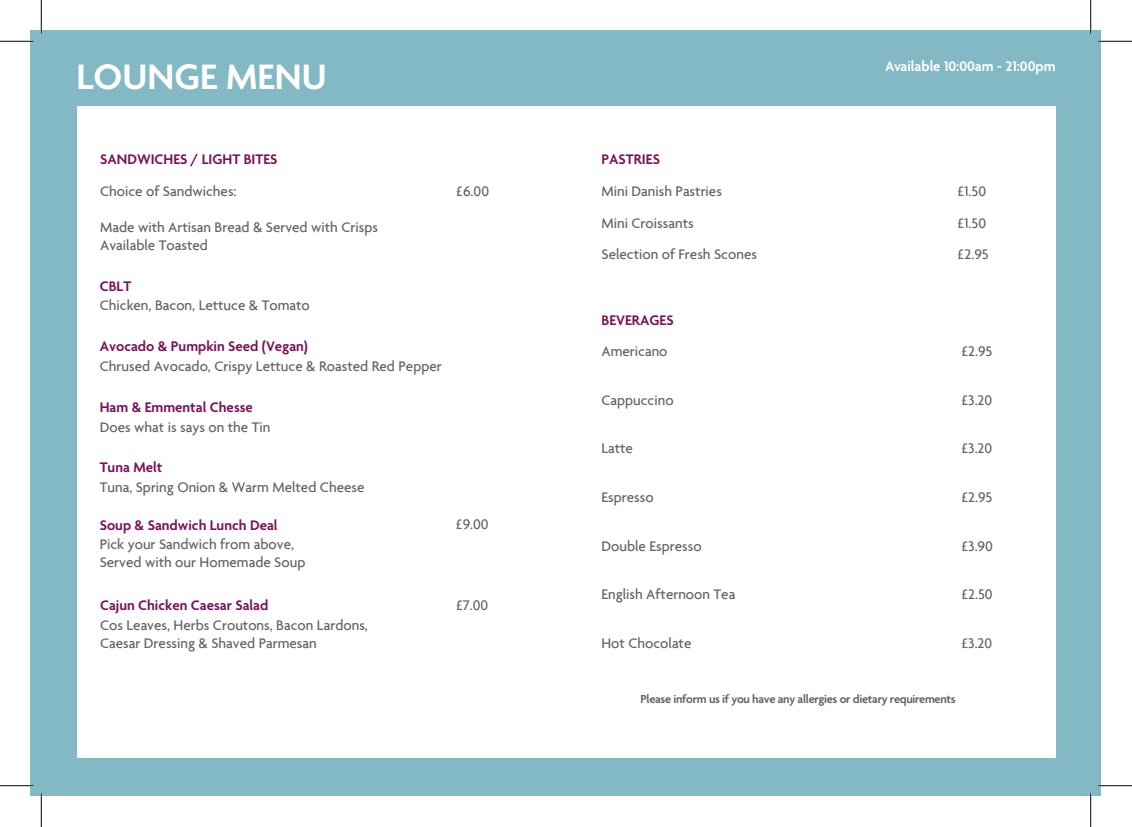
<style>
.page{position:relative;width:1132px;height:827px;background:#fff}
.page>*{position:absolute;margin:0;border:0;box-sizing:border-box;transform-origin:0 0}
.t1{font:600 38.25px "Agenda";color:#fff}
.t2{font:500 15px/18px "Agenda";color:#636366}
.t3{font:600 15px "Agenda";color:#7c1158}
.t4{font:600 15px "Agenda";color:#fff}
.t5{font:600 12.5px "Agenda";letter-spacing:-.025em;color:#636366}
</style>
<div class="page">
<div style="left:31px;top:31px;width:1070px;height:765px;background:#83b9c4"></div>
<div style="left:77px;top:106px;width:978px;height:651px;background:#fff"></div>
<hr style="left:0;top:40px;width:34px;height:2px;background:#fff">
<hr style="left:1098px;top:40px;width:33px;height:2px;background:#fff">
<hr style="left:40px;top:0;width:2px;height:34px;background:#fff">
<hr style="left:40px;top:793px;width:2px;height:34px;background:#fff">
<hr style="left:1089px;top:0;width:2px;height:34px;background:#fff">
<hr style="left:1089px;top:793px;width:2px;height:34px;background:#fff">
<hr style="left:0;top:41px;width:34px;height:1px;background:#000">
<hr style="left:1098px;top:41px;width:33px;height:1px;background:#000">
<hr style="left:0;top:785px;width:34px;height:1px;background:#000">
<hr style="left:1098px;top:785px;width:33px;height:1px;background:#000">
<hr style="left:41px;top:0;width:1px;height:34px;background:#000">
<hr style="left:41px;top:793px;width:1px;height:34px;background:#000">
<hr style="left:1090px;top:0;width:1px;height:34px;background:#000">
<hr style="left:1090px;top:793px;width:1px;height:34px;background:#000">
<h1 class="t1" style="left:76px;top:56px;width:252px">LOUNGE MENU</h1>
<p class="t3" style="left:100px;top:151px;width:179px">SANDWICHES / LIGHT BITES</p>
<p class="t2" style="left:100px;top:182px;width:138px">Choice of Sandwiches:</p>
<p class="t2" style="left:100px;top:218px;width:279px">Made with Artisan Bread &amp; Served with Crisps<br>Available Toasted</p>
<p class="t3" style="left:100px;top:278px;width:33px">CBLT</p>
<p class="t2" style="left:100px;top:296px;width:212px">Chicken, Bacon, Lettuce &amp; Tomato</p>
<p class="t3" style="left:100px;top:338px;width:210px">Avocado &amp; Pumpkin Seed (Vegan)</p>
<p class="t2" style="left:100px;top:357px;width:343px">Chrused Avocado, Crispy Lettuce &amp; Roasted Red Pepper</p>
<p class="t3" style="left:100px;top:399px;width:155px">Ham &amp; Emmental Chesse</p>
<p class="t2" style="left:100px;top:417px;width:172px">Does what is says on the Tin</p>
<p class="t3" style="left:100px;top:459px;width:64px">Tuna Melt</p>
<p class="t2" style="left:100px;top:477px;width:266px">Tuna, Spring Onion &amp; Warm Melted Cheese</p>
<p class="t3" style="left:100px;top:517px;width:179px">Soup &amp; Sandwich Lunch Deal</p>
<p class="t2" style="left:100px;top:535px;width:207px">Pick your Sandwich from above,<br>Served with our Homemade Soup</p>
<p class="t3" style="left:100px;top:597px;width:170px">Cajun Chicken Caesar Salad</p>
<p class="t2" style="left:100px;top:615px;width:269px">Cos Leaves, Herbs Croutons, Bacon Lardons,<br>Caesar Dressing &amp; Shaved Parmesan</p>
<p class="t2" style="left:456px;top:182px;width:34px">£6.00</p>
<p class="t2" style="left:456px;top:515px;width:34px">£9.00</p>
<p class="t2" style="left:456px;top:595px;width:33px">£7.00</p>
<p class="t3" style="left:601px;top:151px;width:60px">PASTRIES</p>
<p class="t4" style="left:885px;top:58px;width:172px">Available 10:00am - 21:00pm</p>
<p class="t2" style="left:601px;top:182px;width:122px">Mini Danish Pastries</p>
<p class="t2" style="left:957px;top:182px;width:30px">£1.50</p>
<p class="t2" style="left:601px;top:213px;width:94px">Mini Croissants</p>
<p class="t2" style="left:957px;top:213px;width:30px">£1.50</p>
<p class="t2" style="left:601px;top:245px;width:157px">Selection of Fresh Scones</p>
<p class="t2" style="left:957px;top:245px;width:32px">£2.95</p>
<p class="t3" style="left:601px;top:312px;width:74px">BEVERAGES</p>
<p class="t2" style="left:601px;top:342px;width:67px">Americano</p>
<p class="t2" style="left:961px;top:342px;width:32px">£2.95</p>
<p class="t2" style="left:601px;top:391px;width:74px">Cappuccino</p>
<p class="t2" style="left:961px;top:391px;width:32px">£3.20</p>
<p class="t2" style="left:601px;top:439px;width:33px">Latte</p>
<p class="t2" style="left:961px;top:439px;width:32px">£3.20</p>
<p class="t2" style="left:601px;top:488px;width:54px">Espresso</p>
<p class="t2" style="left:961px;top:488px;width:32px">£2.95</p>
<p class="t2" style="left:601px;top:536px;width:102px">Double Espresso</p>
<p class="t2" style="left:961px;top:536px;width:33px">£3.90</p>
<p class="t2" style="left:601px;top:585px;width:135px">English Afternoon Tea</p>
<p class="t2" style="left:961px;top:585px;width:32px">£2.50</p>
<p class="t2" style="left:601px;top:633px;width:91px">Hot Chocolate</p>
<p class="t2" style="left:961px;top:633px;width:32px">£3.20</p>
<p class="t5" style="left:640px;top:692px;width:317px">Please inform us if you have any allergies or dietary requirements</p>
</div>
